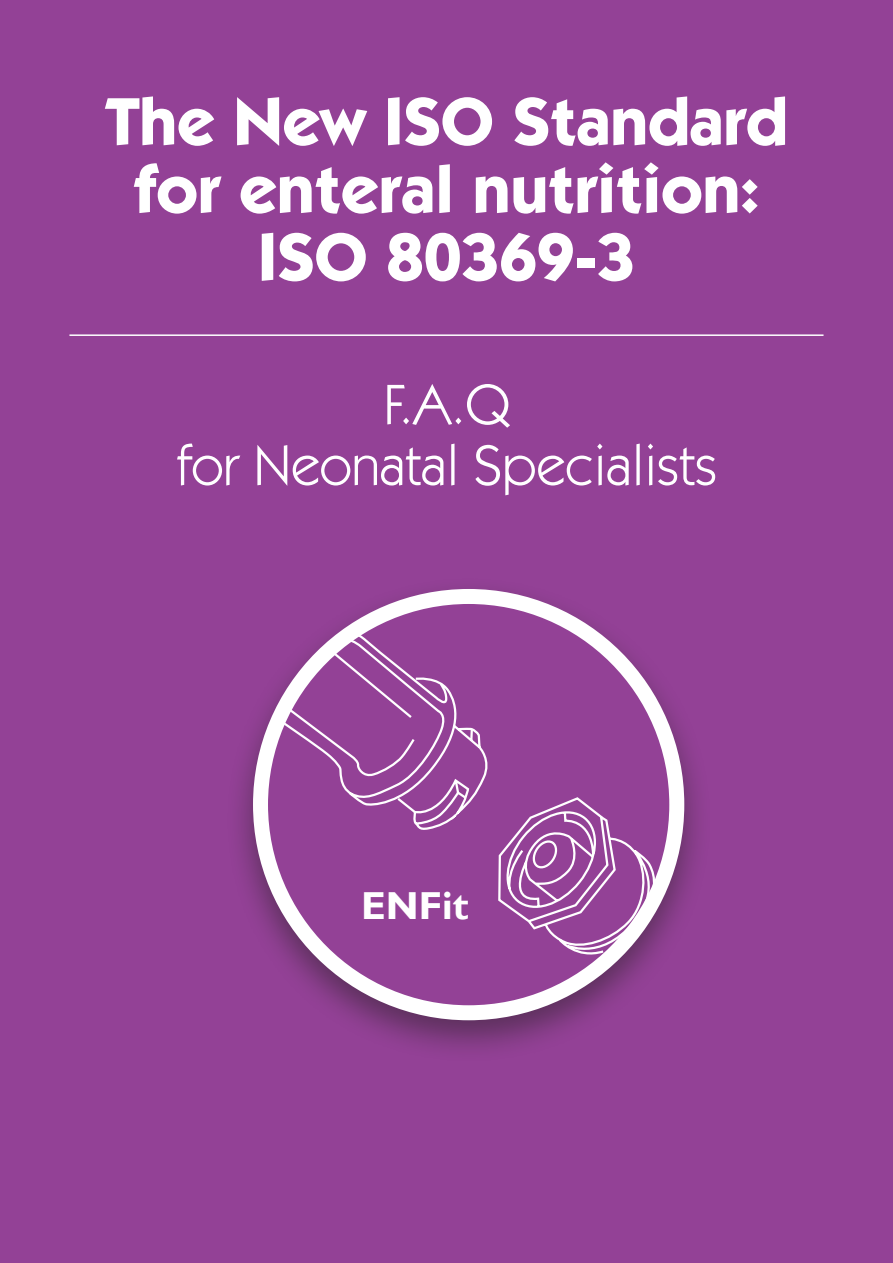
<style>
.page{position:relative;width:893px;height:1263px;background:#934196}
.page>*{position:absolute;margin:0;border:0;box-sizing:border-box;transform-origin:0 0}
.t1{font:700 67.8px/67.8px "ITC Kabel Std";color:#fff;text-align:center}
.t2{font:57px "ITC Kabel Std";color:#fff}
.t3{font:700 39px "Gill Alt One";color:#fff}
</style>
<div class="page">
<div style="left:225px;top:576px;width:487px;height:487px;background:#231f20;opacity:.5"></div>
<svg style="left:260px;top:596px;width:417px;height:417px"></svg>
<div style="left:253px;top:589px;width:431px;height:431px;border:15px solid #fff;border-radius:50%"></div>
<svg style="left:277px;top:629px;width:389px;height:334px"></svg>
<hr style="left:69px;top:334px;width:754px;height:2px;background:#fff">
<p class="t1" style="left:106px;top:87px;width:683px">The New ISO Standard for enteral nutrition:<br>ISO 80369-3</p>
<p class="t2" style="left:383px;top:371px;width:128px">F.A.Q</p>
<p class="t2" style="left:176px;top:432px;width:543px">for Neonatal Specialists</p>
<p class="t3" style="left:361px;top:883px;width:109px">ENFit</p>
</div>
